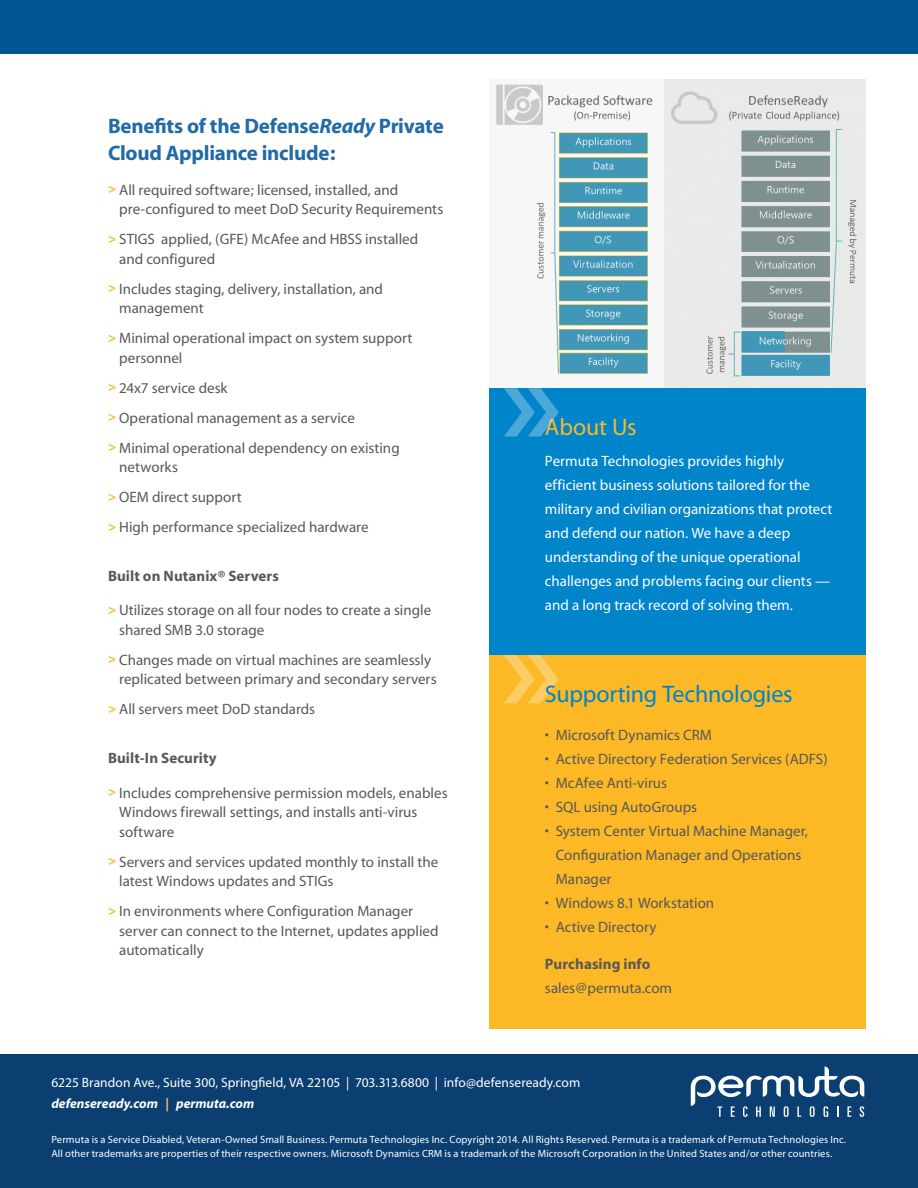
<style>
.page{position:relative;width:918px;height:1188px;background:#fff}
.page>*{position:absolute;margin:0;border:0;box-sizing:border-box;transform-origin:0 0}
.t1{font:24px "Myriad";letter-spacing:-.01em;color:#0084ca}
.t2{font:24px "Myriad";letter-spacing:-.01em;color:#fcb825}
.Head{font:700 21px/27px "Myriad";letter-spacing:-.01em;color:#216aa5}
.Body{font:15px/19.5px "Myriad";color:#57585a}
.Body-2{font:15px/24px "Myriad";color:#fff}
.Body-3{font:700 15px "Myriad";letter-spacing:.005em;color:#57585a}
.t3{font:13.5px "Myriad Pro";letter-spacing:.005em;color:#fff}
.t4{font:italic 700 13.5px "Myriad Pro";color:#fff}
.Body-4{font:10.5px/13.5px "Myriad";letter-spacing:.015em;color:#fff}
.s1{font-style:italic}
.s2{font-weight:700;font-size:13.5px;color:#fcb825}
.s3{color:#fec657}
</style>
<div class="page">
<div style="left:0;top:0;width:918px;height:54px;background:#005595"></div>
<div style="left:0;top:1054px;width:918px;height:134px;background:#0b3e71"></div>
<svg style="left:691px;top:1067px;width:173px;height:50px"></svg>
<img style="left:496px;top:80px;width:369px;height:308px">
<div style="left:489px;top:388px;width:377px;height:267px;background:#0084ca"></div>
<div style="left:489px;top:655px;width:377px;height:374px;background:#fcb825"></div>
<svg style="left:504px;top:388px;width:55px;height:48px"></svg>
<svg style="left:504px;top:655px;width:55px;height:48px"></svg>
<p class="Head" style="left:108px;top:113px;width:337px">Benefits of the Defense<span class="s1">Ready</span> Private<br>Cloud Appliance include:</p>
<p class="Body" style="left:119px;top:181px;width:326px;text-indent:-11px"><span class="s2">&gt;</span> All required software; licensed, installed, and pre-configured to meet DoD Security Requirements</p>
<p class="Body" style="left:119px;top:230px;width:301px;text-indent:-11px"><span class="s2">&gt;</span> STIGS applied, (GFE) McAfee and HBSS installed and configured</p>
<p class="Body" style="left:119px;top:280px;width:265px;text-indent:-11px"><span class="s2">&gt;</span> Includes staging, delivery, installation, and management</p>
<p class="Body" style="left:119px;top:329px;width:295px;text-indent:-11px"><span class="s2">&gt;</span> Minimal operational impact on system support personnel</p>
<p class="Body" style="left:108px;top:379px;width:121px"><span class="s2">&gt;</span> 24x7 service desk</p>
<p class="Body" style="left:108px;top:409px;width:249px"><span class="s2">&gt;</span> Operational management as a service</p>
<p class="Body" style="left:119px;top:439px;width:282px;text-indent:-11px"><span class="s2">&gt;</span> Minimal operational dependency on existing networks</p>
<p class="Body" style="left:108px;top:488px;width:135px"><span class="s2">&gt;</span> OEM direct support</p>
<p class="Body" style="left:108px;top:518px;width:262px"><span class="s2">&gt;</span> High performance specialized hardware</p>
<p class="Body-3" style="left:108px;top:568px;width:172px">Built on Nutanix® Servers</p>
<p class="Body" style="left:119px;top:601px;width:313px;text-indent:-11px"><span class="s2">&gt;</span> Utilizes storage on all four nodes to create a single shared SMB 3.0 storage</p>
<p class="Body" style="left:119px;top:651px;width:319px;text-indent:-11px"><span class="s2">&gt;</span> Changes made on virtual machines are seamlessly replicated between primary and secondary servers</p>
<p class="Body" style="left:108px;top:700px;width:209px"><span class="s2">&gt;</span> All servers meet DoD standards</p>
<p class="Body-3" style="left:108px;top:750px;width:110px">Built-In Security</p>
<p class="Body" style="left:119px;top:784px;width:330px;text-indent:-11px"><span class="s2">&gt;</span> Includes comprehensive permission models, enables<br>Windows firewall settings, and installs anti-virus software</p>
<p class="Body" style="left:119px;top:853px;width:321px;text-indent:-11px"><span class="s2">&gt;</span> Servers and services updated monthly to install the latest Windows updates and STIGs</p>
<p class="Body" style="left:119px;top:902px;width:321px;text-indent:-11px"><span class="s2">&gt;</span> In environments where Configuration Manager server can connect to the Internet, updates applied automatically</p>
<p class="t2" style="left:545px;top:415px;width:93px">About Us</p>
<p class="Body-2" style="left:545px;top:450px;width:289px">Permuta Technologies provides highly efficient business solutions tailored for the military and civilian organizations that protect and defend our nation. We have a deep understanding of the unique operational challenges and problems facing our clients — and a long track record of solving them.</p>
<p class="t1" style="left:545px;top:682px;width:249px">Supporting Technologies</p>
<p class="Body" style="left:545px;top:726px;width:168px">• Microsoft Dynamics CRM</p>
<p class="Body" style="left:545px;top:750px;width:284px">• Active Directory Federation Services (ADFS)</p>
<p class="Body" style="left:545px;top:774px;width:124px">• McAfee Anti-virus</p>
<p class="Body" style="left:545px;top:798px;width:154px">• SQL using AutoGroups</p>
<p class="Body" style="left:556px;top:819px;width:254px;line-height:24px;text-indent:-11px">• System Center Virtual Machine Manager,<br>Configuration Manager and Operations<br>Manager</p>
<p class="Body" style="left:545px;top:894px;width:171px">• Windows 8.1 Workstation</p>
<p class="Body" style="left:545px;top:918px;width:113px">• Active Directory</p>
<p class="Body-3" style="left:545px;top:956px;width:107px">Purchasing info</p>
<p class="Body" style="left:545px;top:979px;width:129px">sales@permuta.com</p>
<p class="t3" style="left:51px;top:1074px;width:530px">6225 Brandon Ave., Suite 300, Springfield, VA 22105 | 703.313.6800 | info@defenseready.com</p>
<p class="t4" style="left:51px;top:1094px;width:204px">defenseready.com <span class="s3">|</span> permuta.com</p>
<p class="Body-4" style="left:51px;top:1134px;width:796px">Permuta is a Service Disabled, Veteran-Owned Small Business. Permuta Technologies Inc. Copyright 2014. All Rights Reserved. Permuta is a trademark of Permuta Technologies Inc.<br>All other trademarks are properties of their respective owners. Microsoft Dynamics CRM is a trademark of the Microsoft Corporation in the United States and/or other countries.</p>
</div>
